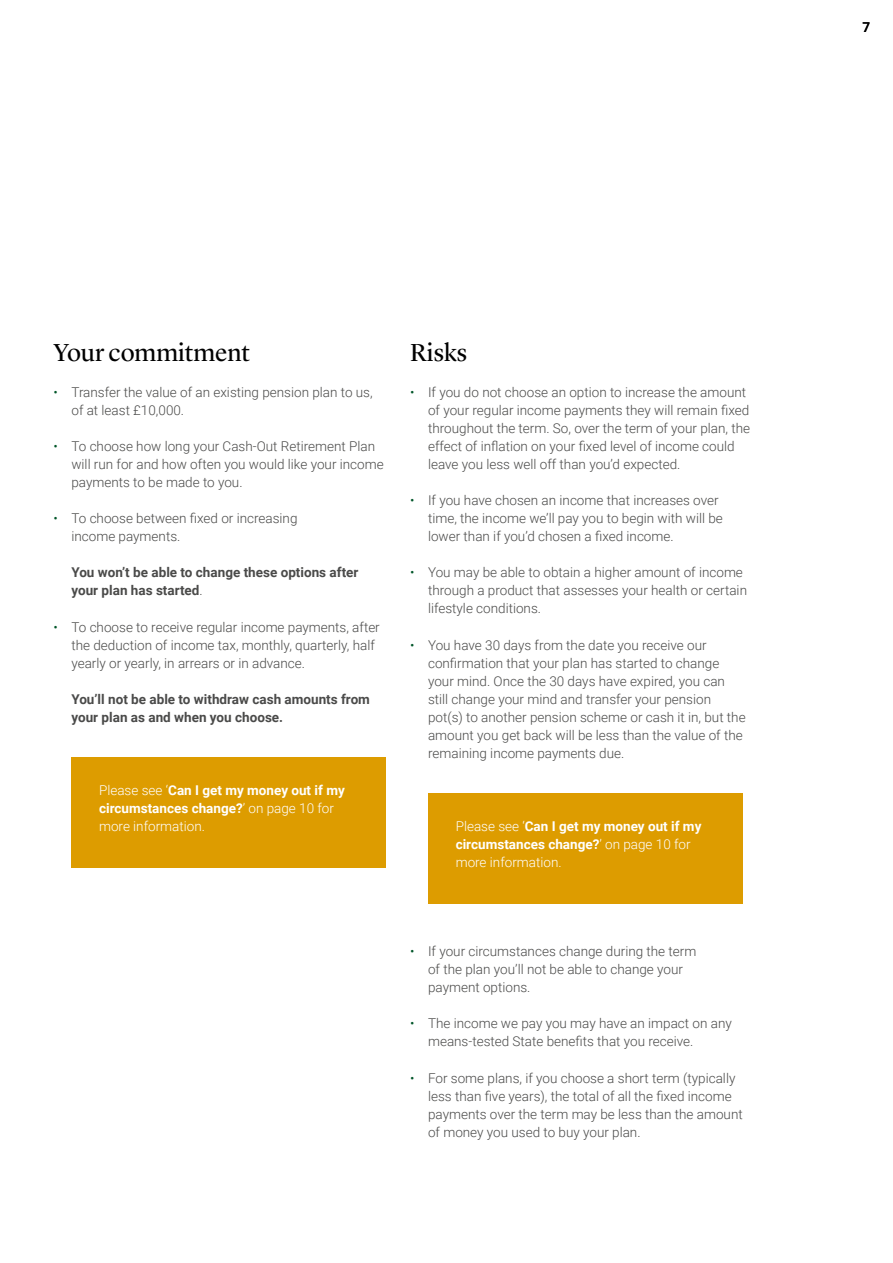
<style>
.page{position:relative;width:893px;height:1263px;background:#fff}
.page>*{position:absolute;margin:0;border:0;box-sizing:border-box;transform-origin:0 0}
.H3_Subhead{font:25.5px "Lyon Display";color:#000}
.t1{font:300 13.5px/18px "Roboto";color:#4a4a49}
.Body_9_12{font:700 13.5px/18px "Roboto";color:#fff}
.t2{font:700 13.5px/18px "Roboto";color:#4a4a49}
.t3{font:500 13.5px "Roboto";color:#000}
.s1{color:#005629}
.s2{font-weight:300}
</style>
<div class="page">
<div style="left:71px;top:757px;width:315px;height:111px;background:#dd9c00"></div>
<div style="left:428px;top:793px;width:315px;height:111px;background:#dd9c00"></div>
<p class="t3" style="left:862px;top:17px;width:9px">7</p>
<p class="H3_Subhead" style="left:54px;top:333px;width:198px">Your commitment</p>
<p class="t1" style="left:71px;top:383px;width:303px;text-indent:-18px"><span class="s1">•</span> Transfer the value of an existing pension plan to us, of at least £10,000.</p>
<p class="t1" style="left:71px;top:437px;width:314px;text-indent:-18px"><span class="s1">•</span> To choose how long your Cash-Out Retirement Plan will run for and how often you would like your income payments to be made to you.</p>
<p class="t1" style="left:71px;top:509px;width:228px;text-indent:-18px"><span class="s1">•</span> To choose between fixed or increasing income payments.</p>
<p class="t2" style="left:71px;top:563px;width:289px">You won’t be able to change these options after your plan has started<span class="s2">.</span></p>
<p class="t1" style="left:71px;top:617px;width:310px;text-indent:-18px"><span class="s1">•</span> To choose to receive regular income payments, after the deduction of income tax, monthly, quarterly, half yearly or yearly, in arrears or in advance.</p>
<p class="t2" style="left:71px;top:689px;width:300px">You’ll not be able to withdraw cash amounts from your plan as and when you choose.</p>
<p class="Body_9_12" style="left:99px;top:780px;width:247px"><span class="s2">Please see ‘</span>Can I get my money out if my circumstances change?<span class="s2">’ on page 10 for more information.</span></p>
<p class="H3_Subhead" style="left:410px;top:333px;width:59px">Risks</p>
<p class="t1" style="left:428px;top:383px;width:324px;text-indent:-18px"><span class="s1">•</span> If you do not choose an option to increase the amount of your regular income payments they will remain fixed throughout the term. So, over the term of your plan, the effect of inflation on your fixed level of income could leave you less well off than you’d expected.</p>
<p class="t1" style="left:428px;top:491px;width:296px;text-indent:-18px"><span class="s1">•</span> If you have chosen an income that increases over time, the income we’ll pay you to begin with will be lower than if you’d chosen a fixed income.</p>
<p class="t1" style="left:428px;top:563px;width:320px;text-indent:-18px"><span class="s1">•</span> You may be able to obtain a higher amount of income through a product that assesses your health or certain lifestyle conditions.</p>
<p class="t1" style="left:428px;top:635px;width:319px;text-indent:-18px"><span class="s1">•</span> You have 30 days from the date you receive our confirmation that your plan has started to change your mind. Once the 30 days have expired, you can still change your mind and transfer your pension pot(s) to another pension scheme or cash it in, but the amount you get back will be less than the value of the remaining income payments due.</p>
<p class="Body_9_12" style="left:456px;top:816px;width:247px"><span class="s2">Please see ‘</span>Can I get my money out if my circumstances change?<span class="s2">’ on page 10 for more information.</span></p>
<p class="t1" style="left:428px;top:942px;width:270px;text-indent:-18px"><span class="s1">•</span> If your circumstances change during the term of the plan you’ll not be able to change your payment options.</p>
<p class="t1" style="left:428px;top:1014px;width:305px;text-indent:-18px"><span class="s1">•</span> The income we pay you may have an impact on any means-tested State benefits that you receive.</p>
<p class="t1" style="left:428px;top:1068px;width:316px;text-indent:-18px"><span class="s1">•</span> For some plans, if you choose a short term (typically less than five years), the total of all the fixed income payments over the term may be less than the amount of money you used to buy your plan.</p>
</div>
